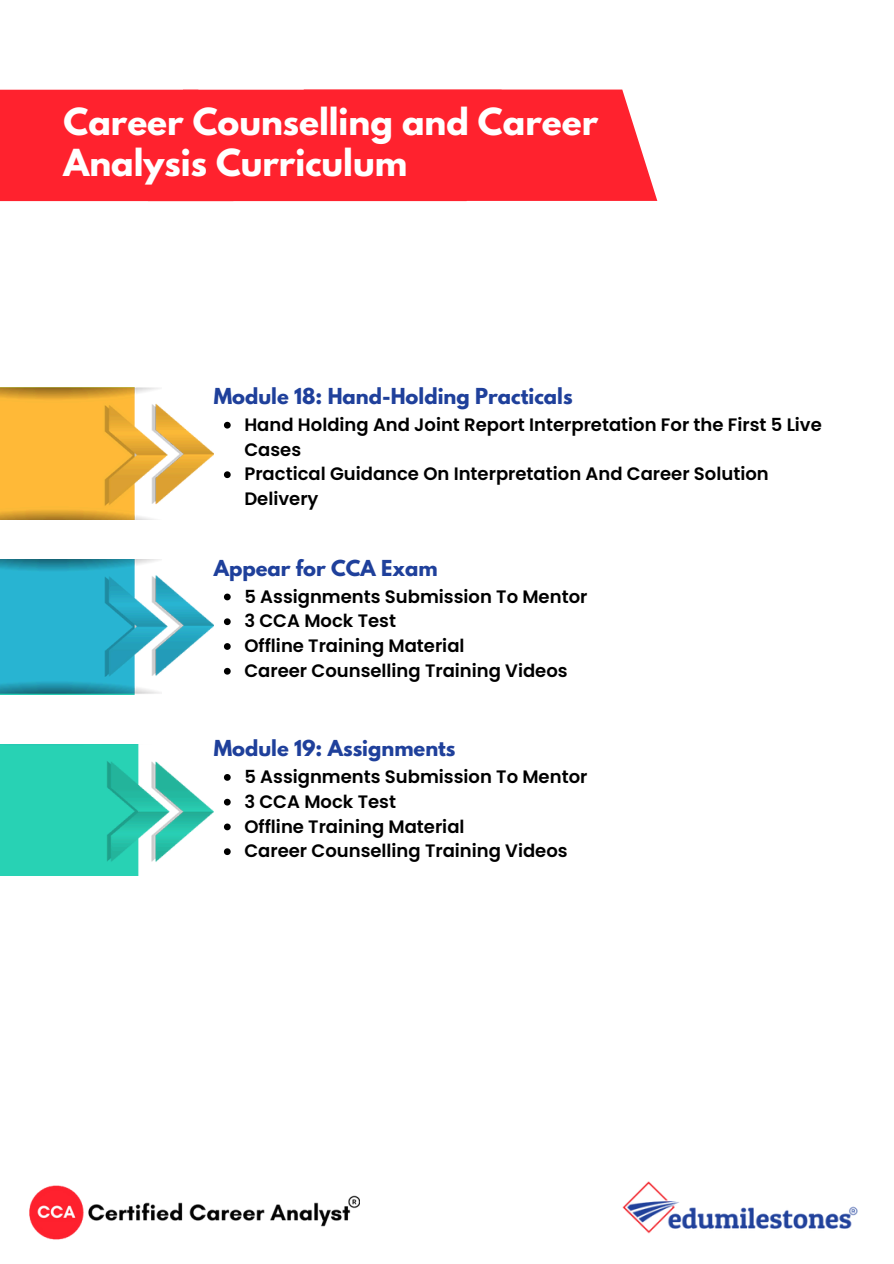
<style>
.page{position:relative;width:894px;height:1264px;background:#fff}
.page>*{position:absolute;margin:0;border:0;box-sizing:border-box;transform-origin:0 0}
.t1{font:700 33px/40.5px "League Spartan";color:#fff}
.t2{font:700 19.5px "League Spartan";color:#1f409b}
.t3{font:600 18px/24.8px "Poppins";color:#000}
</style>
<div class="page">
<svg style="left:224px;top:422px;width:6px;height:6px"></svg>
<svg style="left:224px;top:471px;width:6px;height:7px"></svg>
<div style="left:0;top:90px;width:657px;height:111px;background:#ff222e"></div>
<img style="left:0;top:559px;width:214px;height:135px">
<img style="left:0;top:744px;width:214px;height:131px">
<img style="left:0;top:387px;width:214px;height:132px">
<img style="left:622px;top:1181px;width:236px;height:53px">
<svg style="left:224px;top:593px;width:6px;height:7px"></svg>
<svg style="left:224px;top:618px;width:6px;height:7px"></svg>
<svg style="left:224px;top:643px;width:6px;height:7px"></svg>
<svg style="left:224px;top:668px;width:6px;height:6px"></svg>
<svg style="left:224px;top:774px;width:6px;height:6px"></svg>
<svg style="left:224px;top:798px;width:6px;height:7px"></svg>
<svg style="left:224px;top:823px;width:6px;height:7px"></svg>
<svg style="left:224px;top:848px;width:6px;height:7px"></svg>
<img style="left:29px;top:1185px;width:331px;height:55px">
<p class="t1" style="left:64px;top:106px;width:536px">Career Counselling and Career<br>Analysis Curriculum</p>
<p class="t2" style="left:214px;top:386px;width:360px">Module 18: Hand-Holding Practicals</p>
<p class="t3" style="left:244px;top:412px;width:579px">Hand Holding And Joint Report Interpretation For the First 5 Live<br>Cases</p>
<p class="t3" style="left:244px;top:461px;width:525px">Practical Guidance On Interpretation And Career Solution<br>Delivery</p>
<p class="t2" style="left:214px;top:558px;width:225px">Appear for CCA Exam</p>
<p class="t3" style="left:244px;top:584px;width:344px">5 Assignments Submission To Mentor</p>
<p class="t3" style="left:244px;top:608px;width:153px">3 CCA Mock Test</p>
<h2 class="t3" style="left:244px;top:633px;width:221px">Offline Training Material</h2>
<p class="t3" style="left:244px;top:658px;width:325px">Career Counselling Training Videos</p>
<h2 class="t2" style="left:214px;top:738px;width:243px">Module 19: Assignments</h2>
<p class="t3" style="left:244px;top:764px;width:344px">5 Assignments Submission To Mentor</p>
<p class="t3" style="left:244px;top:789px;width:153px">3 CCA Mock Test</p>
<p class="t3" style="left:244px;top:813px;width:221px">Offline Training Material</p>
<p class="t3" style="left:244px;top:838px;width:325px">Career Counselling Training Videos</p>
</div>
